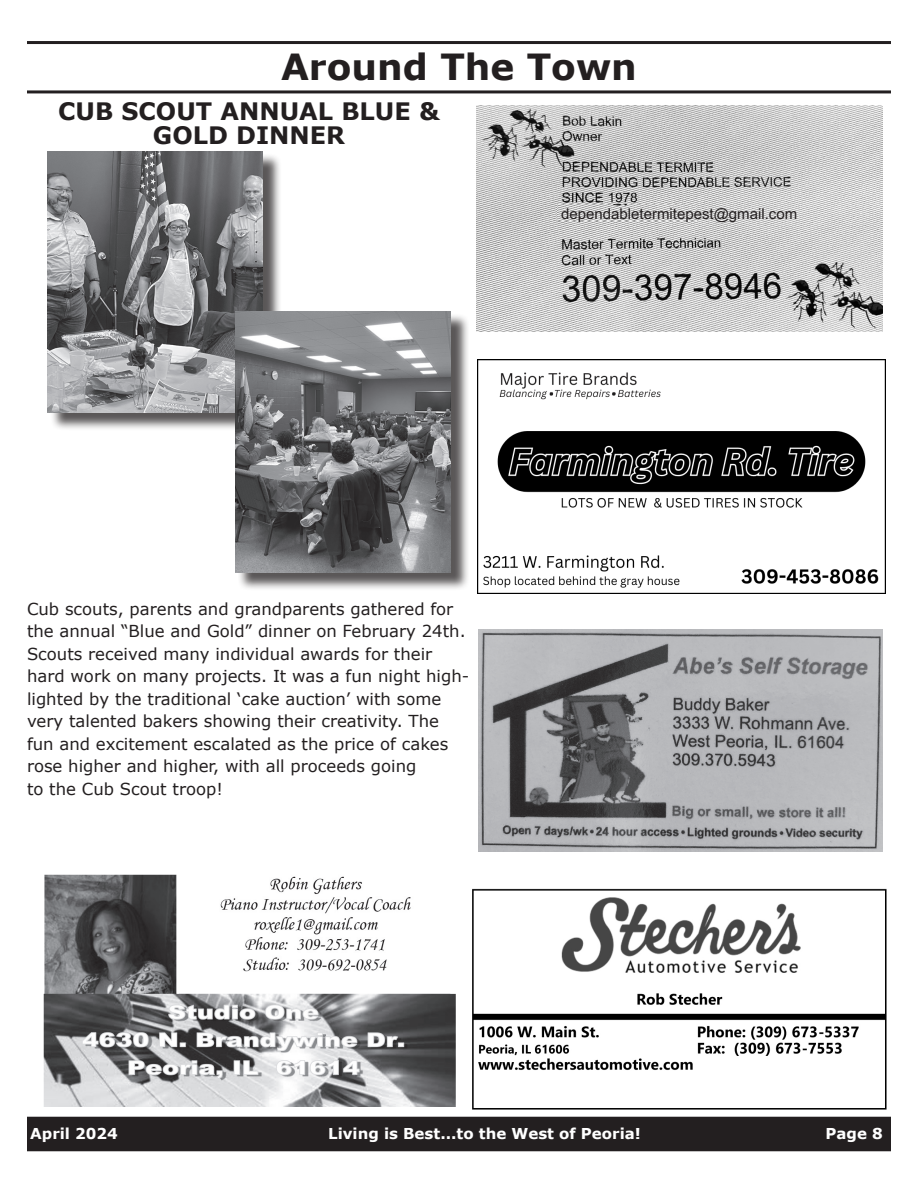
<style>
.page{position:relative;width:918px;height:1188px;background:#fff}
.page>*{position:absolute;margin:0;border:0;box-sizing:border-box;transform-origin:0 0}
.t1{font:700 36px "Verdana";color:#231f20}
.t2{font:700 24px/24px "Verdana";color:#231f20;text-align:center}
.t3{font:16.5px/22.5px "Verdana";color:#231f20}
.t4{font:700 15px "Verdana";color:#fff}
.t5{font:15px "Arial";color:#231f20}
</style>
<div class="page">
<div style="left:28px;top:1117px;width:862px;height:34px;background:#231f20"></div>
<hr style="left:27px;top:41px;width:864px;height:3px;background:#231f20">
<hr style="left:27px;top:90px;width:864px;height:3px;background:#231f20">
<img style="left:43px;top:874px;width:413px;height:233px">
<img style="left:478px;top:630px;width:404px;height:222px">
<img style="left:472px;top:888px;width:415px;height:222px">
<img style="left:478px;top:360px;width:408px;height:233px">
<img style="left:477px;top:106px;width:406px;height:226px">
<img style="left:557px;top:205px;width:139px;height:16px">
<div style="left:50px;top:153px;width:231px;height:278px;background:#231f20;opacity:.75"></div>
<img style="left:48px;top:151px;width:215px;height:261px">
<div style="left:238px;top:313px;width:231px;height:278px;background:#231f20;opacity:.75"></div>
<img style="left:235px;top:311px;width:216px;height:261px">
<p class="t1" style="left:281px;top:43px;width:357px">Around The Town</p>
<p class="t2" style="left:58px;top:99px;width:383px">CUB SCOUT ANNUAL BLUE &amp;<br>GOLD DINNER</p>
<p class="t5" style="left:561px;top:203px;width:238px">dependabletermitepest@gmail.com</p>
<p class="t3" style="left:27px;top:598px;width:444px">Cub scouts, parents and grandparents gathered for the annual “Blue and Gold” dinner on February 24th.<br>Scouts received many individual awards for their hard work on many projects. It was a fun night high&shy;lighted by the traditional ‘cake auction’ with some very talented bakers showing their creativity. The fun and excitement escalated as the price of cakes rose higher and higher, with all proceeds going</p>
<p class="t3" style="left:27px;top:778px;width:197px">to the Cub Scout troop!</p>
<p class="t4" style="left:30px;top:1124px;width:89px">April 2024</p>
<p class="t4" style="left:328px;top:1124px;width:314px">Living is Best...to the West of Peoria!</p>
<p class="t4" style="left:826px;top:1124px;width:59px">Page 8</p>
</div>
